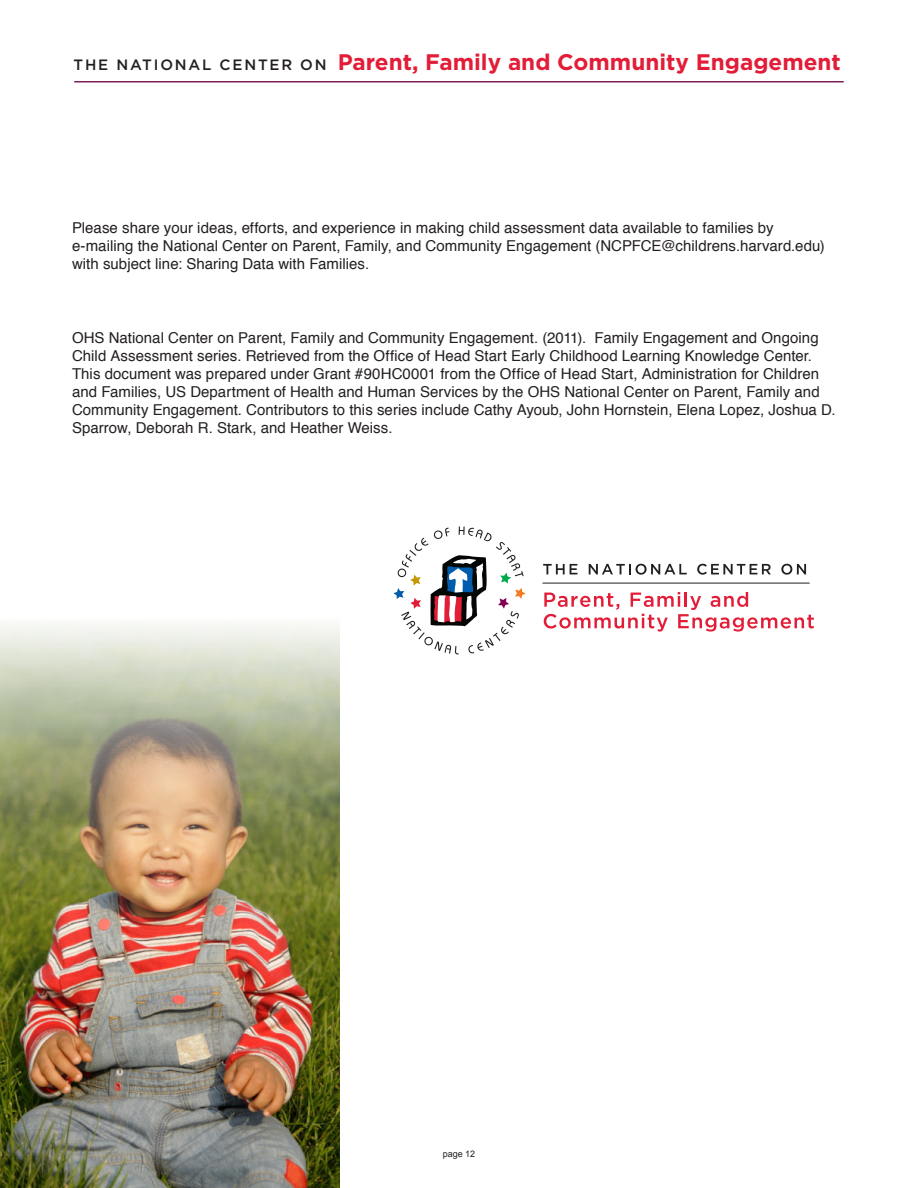
<style>
.page{position:relative;width:918px;height:1188px;background:#fff}
.page>*{position:absolute;margin:0;border:0;box-sizing:border-box;transform-origin:0 0}
.t1{font:700 22.5px "Gotham";color:#e31d38}
.t2{font:15px/18px "Helvetica";letter-spacing:.005em;color:#231f20}
.t3{font:9px "Arial";color:#231f20}
.s1{font-weight:500;font-size:15px;color:#231f20}
</style>
<div class="page">
<hr style="left:74px;top:81px;width:770px;height:1px;background:#7d1d5b">
<svg style="left:543px;top:564px;width:34px;height:10px"></svg>
<svg style="left:589px;top:564px;width:98px;height:11px"></svg>
<svg style="left:697px;top:564px;width:74px;height:11px"></svg>
<svg style="left:781px;top:564px;width:25px;height:11px"></svg>
<hr style="left:543px;top:583px;width:267px;height:1px;background:#231f20">
<svg style="left:544px;top:592px;width:270px;height:40px"></svg>
<svg style="left:393px;top:527px;width:133px;height:128px"></svg>
<img style="left:0;top:623px;width:339px;height:565px">
<p class="t1" style="left:74px;top:49px;width:769px"><span class="s1">THE NATIONAL CENTER ON</span> Parent, Family and Community Engagement</p>
<p class="t2" style="left:72px;top:220px;width:754px">Please share your ideas, efforts, and experience in making child assessment data available to families by e-mailing the National Center on Parent, Family, and Community Engagement (NCPFCE@childrens.harvard.edu) with subject line: Sharing Data with Families.</p>
<p class="t2" style="left:72px;top:329px;width:765px">OHS National Center on Parent, Family and Community Engagement. (2011). Family Engagement and Ongoing Child Assessment series. Retrieved from the Office of Head Start Early Childhood Learning Knowledge Center.<br>This document was prepared under Grant #90HC0001 from the Office of Head Start, Administration for Children and Families, US Department of Health and Human Services by the OHS National Center on Parent, Family and Community Engagement. Contributors to this series include Cathy Ayoub, John Hornstein, Elena Lopez, Joshua D.<br>Sparrow, Deborah R. Stark, and Heather Weiss.</p>
<p class="t3" style="left:443px;top:1148px;width:34px">page 12</p>
</div>
